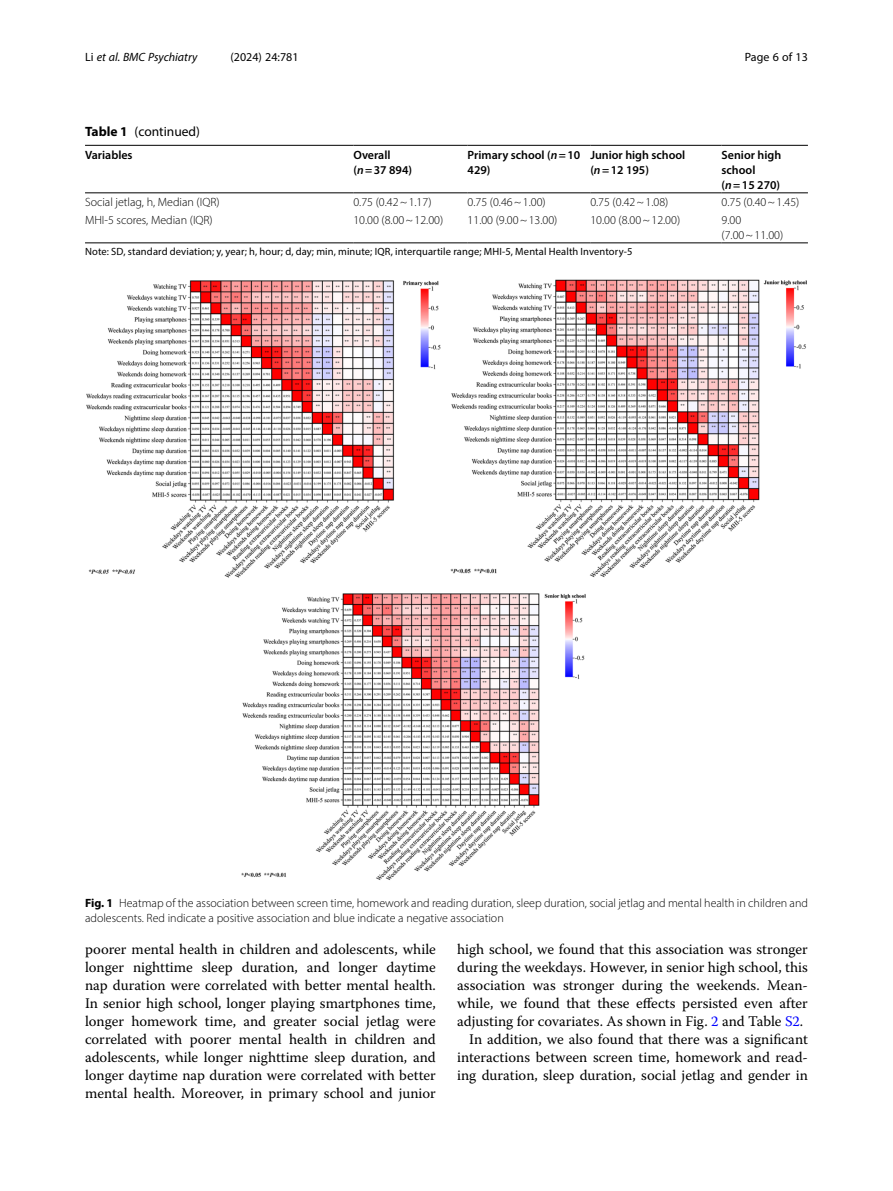
<style>
.page{position:relative;width:893px;height:1191px;background:#fff}
.page>*{position:absolute;margin:0;border:0;box-sizing:border-box;transform-origin:0 0}
.Body_Text{font:14.7px/18px "Warnock Pro";color:#000;text-align:justify}
.Body_Text_Indent{font:14.7px/18px "Warnock Pro";color:#000;text-align:justify}
.Table_Continued{font:13.5px "Myriad Pro";color:#000}
.Figure_Caption{font:300 12px/15px "Myriad Pro";color:#000}
.Table_Body{font:300 12px/15px "Myriad Pro";color:#000}
.Table_Head{font:600 12px/15px "Myriad Pro";color:#000}
.t1{font:12px "Myriad Pro";color:#000}
.t2{font:italic 12px "Myriad Pro";color:#000}
.Table_Footnote{font:10.5px "Myriad Pro";letter-spacing:.01em;color:#000}
.s1{font-style:normal}
.s2{font-weight:700}
.s3{font-style:italic}
.s4{color:#00f}
</style>
<div class="page">
<img style="left:86px;top:280px;width:721px;height:600px">
<hr style="left:85px;top:193px;width:268px;height:1px;background:#000">
<hr style="left:353px;top:145px;width:115px;height:1px;background:#000">
<hr style="left:353px;top:193px;width:115px;height:1px;background:#000">
<hr style="left:468px;top:145px;width:122px;height:1px;background:#000">
<hr style="left:468px;top:193px;width:122px;height:1px;background:#000">
<hr style="left:590px;top:145px;width:132px;height:1px;background:#000">
<hr style="left:590px;top:193px;width:132px;height:1px;background:#000">
<hr style="left:722px;top:145px;width:86px;height:1px;background:#000">
<hr style="left:722px;top:193px;width:86px;height:1px;background:#000">
<hr style="left:353px;top:243px;width:115px;height:1px;background:#000">
<hr style="left:468px;top:243px;width:122px;height:1px;background:#000">
<hr style="left:590px;top:243px;width:132px;height:1px;background:#000">
<hr style="left:722px;top:243px;width:86px;height:1px;background:#000">
<hr style="left:85px;top:243px;width:268px;height:1px;background:#000">
<hr style="left:85px;top:145px;width:268px;height:1px;background:#000">
<p class="t2" style="left:85px;top:50px;width:114px"><span class="s1">Li</span> et al. BMC Psychiatry</p>
<p class="t1" style="left:230px;top:50px;width:70px">(2024) 24:781</p>
<p class="t1" style="left:745px;top:50px;width:65px">Page 6 of 13</p>
<p class="Table_Continued" style="left:85px;top:123px;width:116px"><span class="s2">Table 1</span> (continued)</p>
<p class="Table_Head" style="left:85px;top:147px;width:49px">Variables</p>
<p class="Table_Head" style="left:353px;top:147px;width:39px">Overall</p>
<p class="Table_Head" style="left:353px;top:162px;width:60px">(<span class="s3">n</span>=37 894)</p>
<p class="Table_Head" style="left:468px;top:147px;width:114px">Primary school (<span class="s3">n</span>=10<br>429)</p>
<p class="Table_Head" style="left:590px;top:147px;width:97px">Junior high school (<span class="s3">n</span>=12 195)</p>
<p class="Table_Head" style="left:722px;top:147px;width:61px">Senior high school</p>
<p class="Table_Head" style="left:722px;top:177px;width:60px">(<span class="s3">n</span>=15 270)</p>
<p class="Table_Body" style="left:85px;top:194px;width:136px">Social jetlag, h, Median (IQR)</p>
<p class="Table_Body" style="left:353px;top:194px;width:80px">0.75 (0.42~1.17)</p>
<p class="Table_Body" style="left:468px;top:194px;width:80px">0.75 (0.46~1.00)</p>
<p class="Table_Body" style="left:590px;top:194px;width:80px">0.75 (0.42~1.08)</p>
<p class="Table_Body" style="left:722px;top:194px;width:79px">0.75 (0.40~1.45)</p>
<p class="Table_Body" style="left:85px;top:212px;width:129px">MHI-5 scores, Median (IQR)</p>
<p class="Table_Body" style="left:353px;top:212px;width:91px">10.00 (8.00~12.00)</p>
<p class="Table_Body" style="left:468px;top:212px;width:91px">11.00 (9.00~13.00)</p>
<p class="Table_Body" style="left:590px;top:212px;width:91px">10.00 (8.00~12.00)</p>
<p class="Table_Body" style="left:722px;top:212px;width:63px">9.00 (7.00~11.00)</p>
<p class="Table_Footnote" style="left:85px;top:245px;width:549px">Note: SD, standard deviation; y, year; h, hour; d, day; min, minute; IQR, interquartile range; MHI-5, Mental Health Inventory-5</p>
<p class="Figure_Caption" style="left:85px;top:895px;width:724px"><span class="s2">Fig. 1</span> Heatmap of the association between screen time, homework and reading duration, sleep duration, social jetlag and mental health in children and adolescents. Red indicate a positive association and blue indicate a negative association</p>
<p class="Body_Text" style="left:85px;top:940px;width:352px">poorer mental health in children and adolescents, while longer nighttime sleep duration, and longer daytime nap duration were correlated with better mental health.<br>In senior high school, longer playing smartphones time, longer homework time, and greater social jetlag were correlated with poorer mental health in children and adolescents, while longer nighttime sleep duration, and longer daytime nap duration were correlated with better mental health. Moreover, in primary school and junior</p>
<p class="Body_Text" style="left:457px;top:940px;width:352px">high school, we found that this association was stronger during the weekdays. However, in senior high school, this association was stronger during the weekends. Mean&shy;while, we found that these effects persisted even after adjusting for covariates. As shown in Fig. <span class="s4">2</span> and Table <span class="s4">S2</span>.</p>
<p class="Body_Text_Indent" style="left:457px;top:1030px;width:352px;text-indent:12px">In addition, we also found that there was a significant interactions between screen time, homework and read&shy;ing duration, sleep duration, social jetlag and gender in</p>
</div>
